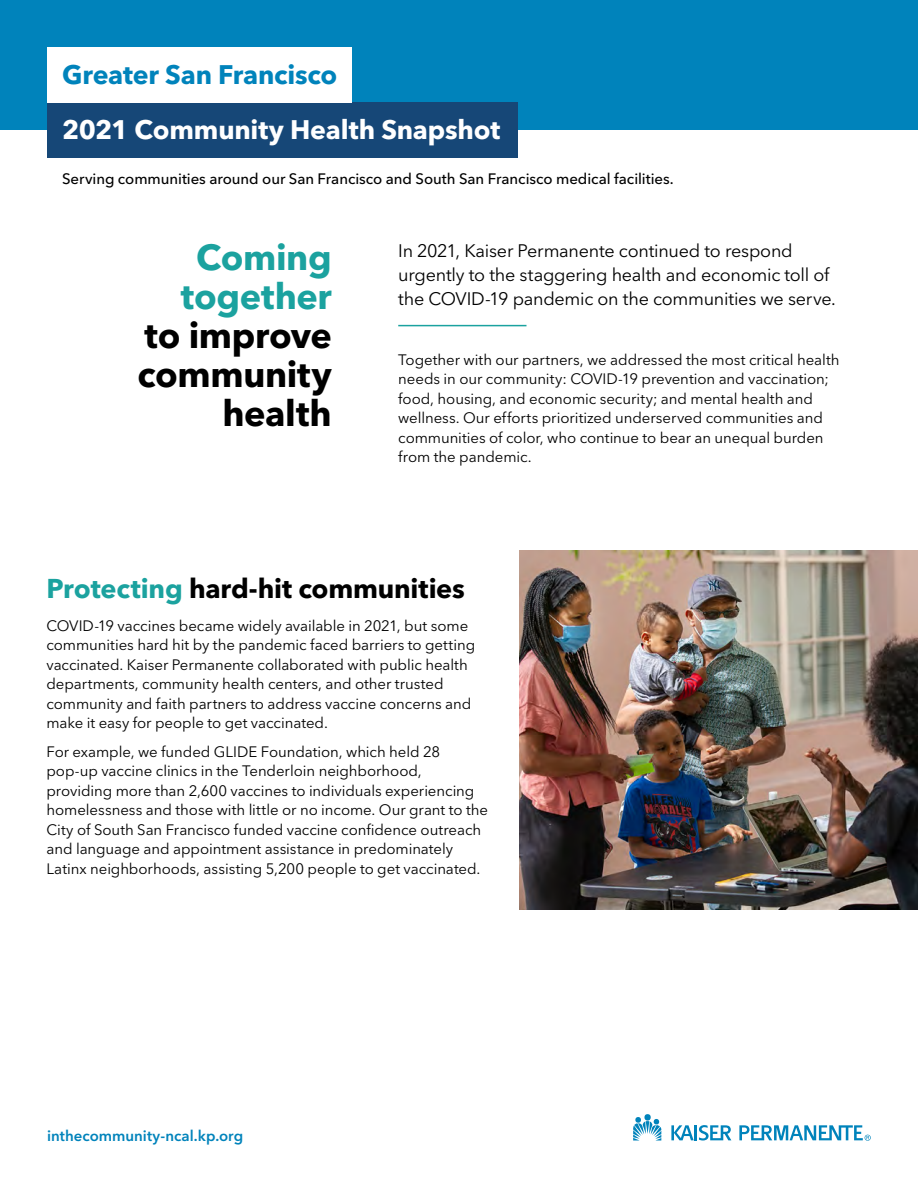
<style>
.page{position:relative;width:918px;height:1188px;background:#fff}
.page>*{position:absolute;margin:0;border:0;box-sizing:border-box;transform-origin:0 0}
.Heading_1{font:700 36px/39px "Avenir Next LT Pro";letter-spacing:-.01em;color:#000;text-align:right}
.Heading_2{font:700 27px "Avenir Next LT Pro";letter-spacing:-.01em;color:#000}
.Title_2{font:700 26.7px "Avenir Next LT Pro";letter-spacing:-.01em;color:#fff}
.Title_1{font:700 26.7px "Avenir Next LT Pro";letter-spacing:-.005em;color:#0083bb}
.Body_Text_Intro_with{font:18px/24px "Avenir Next LT Pro";letter-spacing:-.015em;color:#000}
.Body_Text{font:15px/19.5px "Avenir Next LT Pro";letter-spacing:-.005em;color:#000}
.Service_Areas_Text{font:500 15px "Avenir Next LT Pro";letter-spacing:-.005em;color:#000}
.URL_Footer{font:600 15px "Avenir Next LT Pro";color:#0083bb}
.s1{color:#1ba29f}
</style>
<div class="page">
<div style="left:0;top:0;width:918px;height:130px;background:#0083bb"></div>
<hr style="left:398px;top:325px;width:128px;height:1px;background:#1ba29f">
<svg style="left:633px;top:1117px;width:28px;height:24px"></svg>
<div style="left:644px;top:1114px;width:7px;height:7px;background:#0083bb;border-radius:50%"></div>
<svg style="left:671px;top:1125px;width:60px;height:16px"></svg>
<svg style="left:739px;top:1125px;width:132px;height:16px"></svg>
<div style="left:47px;top:102px;width:470px;height:56px;background:#164777"></div>
<div style="left:47px;top:47px;width:305px;height:55px;background:#fff"></div>
<img style="left:520px;top:550px;width:398px;height:360px">
<h1 class="Title_1" style="left:62px;top:58px;width:277px">Greater San Francisco</h1>
<h1 class="Title_2" style="left:62px;top:113px;width:440px">2021 Community Health Snapshot</h1>
<p class="Service_Areas_Text" style="left:62px;top:170px;width:613px">Serving communities around our San Francisco and South San Francisco medical facilities.</p>
<h1 class="Heading_1" style="left:138px;top:238px;width:196px"><span class="s1">Coming together </span>to improve community health</h1>
<p class="Body_Text_Intro_with" style="left:398px;top:238px;width:439px">In 2021, Kaiser Permanente continued to respond urgently to the staggering health and economic toll of the COVID-19 pandemic on the communities we serve.</p>
<p class="Body_Text" style="left:398px;top:350px;width:443px">Together with our partners, we addressed the most critical health needs in our community: COVID-19 prevention and vaccination; food, housing, and economic security; and mental health and wellness. Our efforts prioritized underserved communities and communities of color, who continue to bear an unequal burden from the pandemic.</p>
<h2 class="Heading_2" style="left:46px;top:572px;width:420px"><span class="s1">Protecting</span> hard-hit communities</h2>
<p class="Body_Text" style="left:46px;top:616px;width:430px">COVID-19 vaccines became widely available in 2021, but some communities hard hit by the pandemic faced barriers to getting vaccinated. Kaiser Permanente collaborated with public health departments, community health centers, and other trusted community and faith partners to address vaccine concerns and make it easy for people to get vaccinated.</p>
<p class="Body_Text" style="left:46px;top:742px;width:443px">For example, we funded GLIDE Foundation, which held 28 pop-up vaccine clinics in the Tenderloin neighborhood, providing more than 2,600 vaccines to individuals experiencing homelessness and those with little or no income. Our grant to the City of South San Francisco funded vaccine confidence outreach and language and appointment assistance in predominately Latinx neighborhoods, assisting 5,200 people to get vaccinated.</p>
<p class="URL_Footer" style="left:47px;top:1126px;width:197px">inthecommunity-ncal.kp.org</p>
</div>
